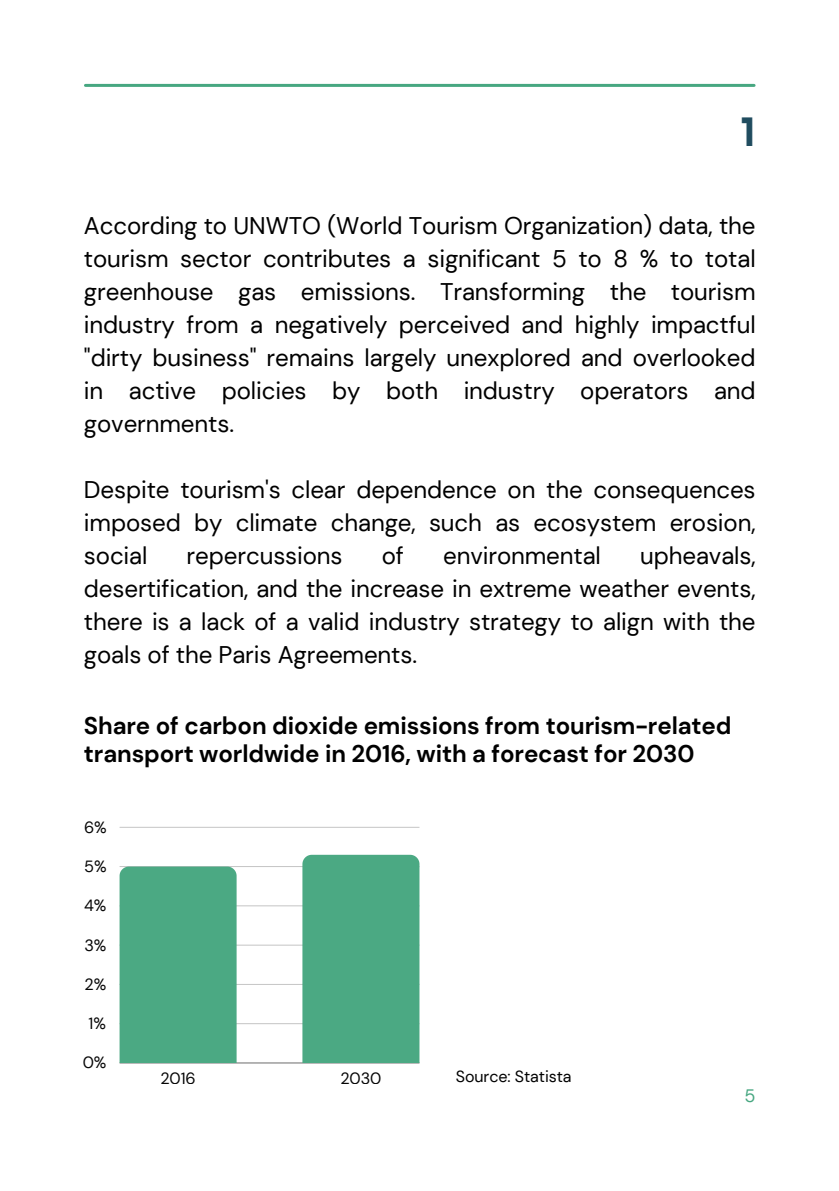
<style>
.page{position:relative;width:839px;height:1191px;background:#fff}
.page>*{position:absolute;margin:0;border:0;box-sizing:border-box;transform-origin:0 0}
.t1{font:900 40px "Lovelo";color:#204c5f}
.t2{font:24px/33px "DM Sans";letter-spacing:-.005em;color:#000;text-align:justify}
.t3{font:700 24px/28.4px "DM Sans";letter-spacing:-.005em;color:#000}
.t4{font:18px "DM Sans";color:#47a781}
.t5{font:16.2px "DM Sans";color:#000}
.t6{font:16px "DM Sans";letter-spacing:-.005em;color:#000}
</style>
<div class="page">
<hr style="left:85px;top:84px;width:669px;height:3px;background:#47a781">
<hr style="left:119px;top:1023px;width:300px;height:1px;background:#000">
<hr style="left:119px;top:984px;width:300px;height:1px;background:#000">
<hr style="left:119px;top:945px;width:300px;height:1px;background:#000">
<hr style="left:119px;top:905px;width:300px;height:1px;background:#000">
<hr style="left:119px;top:866px;width:300px;height:1px;background:#000">
<hr style="left:119px;top:827px;width:300px;height:1px;background:#000">
<hr style="left:119px;top:1062px;width:300px;height:1px;background:#000">
<div style="left:119px;top:867px;width:117px;height:196px;background:#4ba983"></div>
<div style="left:302px;top:855px;width:117px;height:208px;background:#4ba983"></div>
<h1 class="t1" style="left:740px;top:116px;width:16px">1</h1>
<h2 class="t2" style="left:84px;top:209px;width:673px">According to UNWTO (World Tourism Organization) data, the tourism sector contributes a significant 5 to 8 % to total greenhouse gas emissions. Transforming the tourism industry from a negatively perceived and highly impactful "dirty business" remains largely unexplored and overlooked in active policies by both industry operators and governments.</h2>
<h2 class="t2" style="left:84px;top:473px;width:673px">Despite tourism's clear dependence on the consequences imposed by climate change, such as ecosystem erosion, social</h2>
<h2 class="t2" style="left:84px;top:539px;width:673px;text-indent:556px">upheavals, desertification, and the increase in extreme weather events, there is a lack of a valid industry strategy to align with the goals of the Paris Agreements.</h2>
<h2 class="t2" style="left:187px;top:539px;width:157px">repercussions</h2>
<h2 class="t2" style="left:382px;top:539px;width:24px">of</h2>
<h2 class="t2" style="left:443px;top:539px;width:159px">environmental</h2>
<p class="t3" style="left:84px;top:712px;width:649px">Share of carbon dioxide emissions from tourism-related transport worldwide in 2016, with a forecast for 2030</p>
<p class="t5" style="left:84px;top:817px;width:24px">6%</p>
<p class="t5" style="left:84px;top:856px;width:24px">5%</p>
<p class="t5" style="left:84px;top:895px;width:24px">4%</p>
<p class="t5" style="left:84px;top:934px;width:23px">3%</p>
<p class="t5" style="left:84px;top:974px;width:23px">2%</p>
<p class="t5" style="left:89px;top:1013px;width:19px">1%</p>
<p class="t5" style="left:82px;top:1052px;width:25px">0%</p>
<p class="t5" style="left:160px;top:1068px;width:37px">2016</p>
<p class="t5" style="left:340px;top:1068px;width:43px">2030</p>
<p class="t6" style="left:456px;top:1066px;width:117px">Source: Statista</p>
<p class="t4" style="left:744px;top:1085px;width:13px">5</p>
</div>
